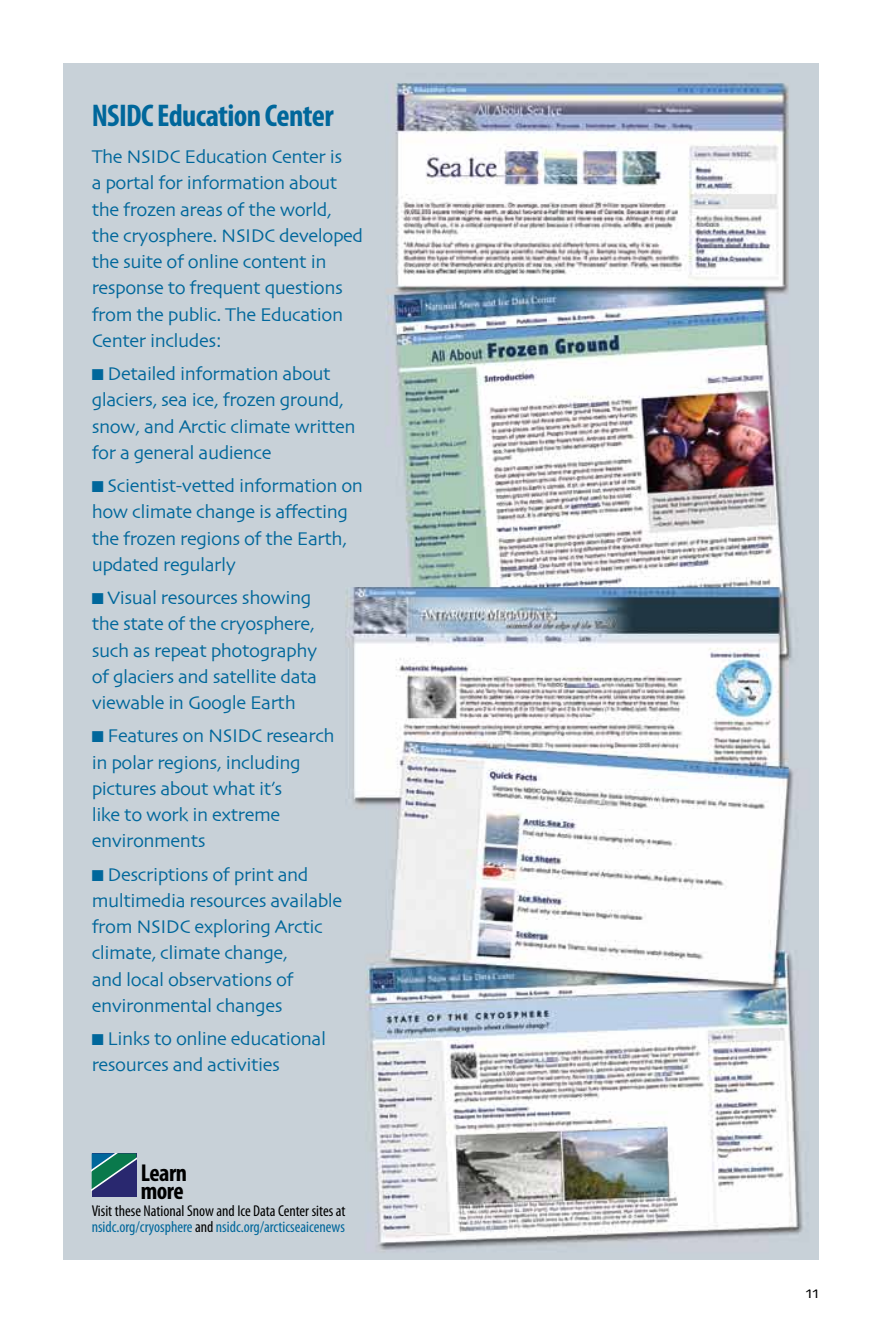
<style>
.page{position:relative;width:882px;height:1323px;background:#fff}
.page>*{position:absolute;margin:0;border:0;box-sizing:border-box;transform-origin:0 0}
.t1{font:700 condensed 31.5px "Myriad Pro";letter-spacing:-.02em;color:#00679b}
.t2{font:700 condensed 24.5px/17.5px "Myriad Pro";letter-spacing:-.02em;color:#000}
.t3{font:19.25px/26.2px "Skia";letter-spacing:-.025em;color:#00679b}
.t4{font:17.5px "Skia";color:#000}
.t5{font:condensed 15.75px/15.8px "Myriad Pro";color:#000}
.s1{color:#00679b}
</style>
<div class="page">
<img style="left:63px;top:63px;width:756px;height:1197px">
<svg style="left:92px;top:1153px;width:44px;height:44px;background:#285770"></svg>
<h1 class="t1" style="left:92px;top:96px;width:244px">NSIDC Education Center</h1>
<p class="t3" style="left:92px;top:145px;width:69px">The NSIDC</p>
<p class="t3" style="left:92px;top:145px;width:252px;text-indent:93px">Education Center is a portal for information about the frozen areas of the world, the cryosphere. N SIDC</p>
<p class="t3" style="left:92px;top:224px;width:273px;text-indent:188px">developed the suite of online content in response to frequent questions from the public. The Education<br>Center includes:</p>
<p class="t3" style="left:92px;top:362px;width:266px">■ Detailed information about glaciers, sea ice, frozen ground, snow, and Arctic climate written for a general audience</p>
<p class="t3" style="left:92px;top:474px;width:273px">■ Scientist-vetted information on how climate change is affecting the frozen regions of the Earth, updated regularly</p>
<p class="t3" style="left:92px;top:586px;width:227px">■ Visual resources showing the state of the cryosphere, such as repeat photography of glaciers and satellite data viewable in Google Earth</p>
<p class="t3" style="left:92px;top:724px;width:151px">■ Features on N SIDC</p>
<p class="t3" style="left:92px;top:724px;width:245px;text-indent:174px">research in polar regions, including pictures about what it’s<br>like to work in extreme environments</p>
<p class="t3" style="left:92px;top:862px;width:252px">■ Descriptions of print and multimedia resources available from N SIDC</p>
<p class="t3" style="left:92px;top:915px;width:233px;text-indent:103px">exploring Arctic climate, climate change, and local observations of environmental changes</p>
<p class="t3" style="left:92px;top:1027px;width:236px">■ Links to online educational resources and activities</p>
<p class="t2" style="left:141px;top:1164px;width:48px">Learn more</p>
<p class="t5" style="left:92px;top:1203px;width:255px">Visit these National Snow and Ice Data Center sites at <span class="s1">nsidc.org/cryosphere</span> and <span class="s1">nsidc.org/arcticseaicenews</span></p>
<p class="t4" style="left:806px;top:1282px;width:15px">11</p>
</div>
